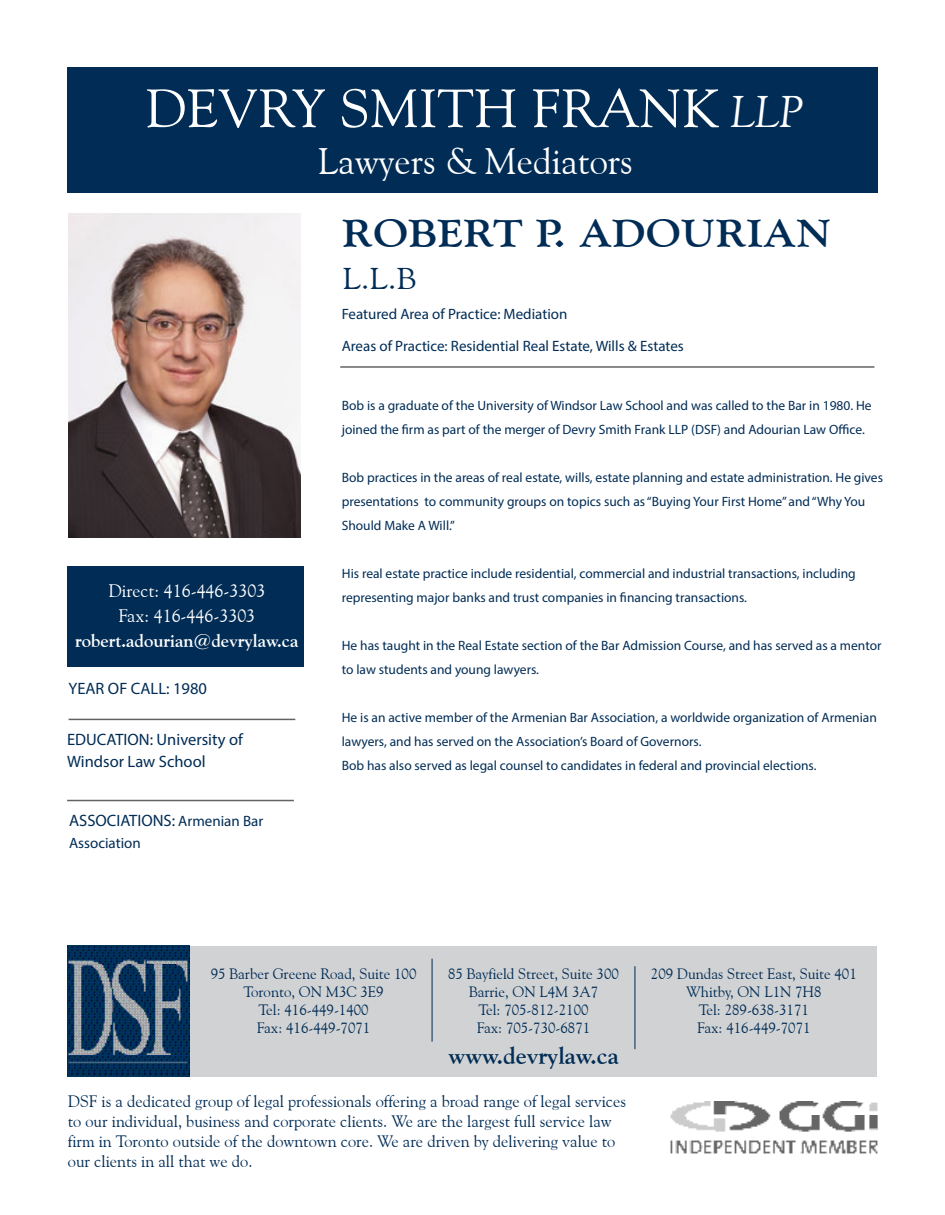
<style>
.page{position:relative;width:945px;height:1215px;background:#fff}
.page>*{position:absolute;margin:0;border:0;box-sizing:border-box;transform-origin:0 0}
.t1{font:54px "Goudy Old Style BT";color:#fff;scale:1.04 1}
.t2{font:700 39px "Goudy Old Style BT";letter-spacing:.02em;color:#002c55;scale:1.1 1}
.t3{font:36.75px "Goudy Old Style BT";color:#fff}
.t4{font:30px "Goudy Old Style BT";color:#002c55;scale:1.1 1}
.t5{font:700 24px "Goudy Old Style BT";color:#002c55}
.t6{font:18.15px/24.8px "Goudy Old Style BT";color:#fff;text-align:center}
.t7{font:700 18.15px "Goudy Old Style BT";color:#fff}
.t8{font:16.5px/19.8px "Goudy Old Style BT";color:#002c55}
.t9{font:16.5px/21.8px "Myriad Pro";color:#002c55}
.t10{font:15px/18px "Goudy Old Style BT";color:#002c55;text-align:center}
.t11{font:15px "Myriad Pro";color:#002c55}
.t12{font:13.5px/24px "Myriad Pro";color:#002c55}
.s1{font-style:italic;font-size:44.1px}
.s2{font-size:15px}
</style>
<div class="page">
<div style="left:68px;top:68px;width:810px;height:125px;background:#002c55"></div>
<div style="left:68px;top:566px;width:236px;height:100px;background:#002c55"></div>
<hr style="left:69px;top:719px;width:226px;height:1px;background:#636366">
<hr style="left:340px;top:366px;width:535px;height:2px;background:#636366">
<hr style="left:67px;top:800px;width:227px;height:1px;background:#636366">
<img style="left:670px;top:1101px;width:208px;height:53px">
<div style="left:190px;top:946px;width:687px;height:130px;background:#d1d2d4"></div>
<img style="left:67px;top:946px;width:122px;height:130px">
<hr style="left:432px;top:959px;width:1px;height:83px;background:#002c55">
<hr style="left:635px;top:966px;width:1px;height:83px;background:#002c55">
<img style="left:69px;top:213px;width:231px;height:325px">
<h1 class="t1" style="left:145px;top:87px;width:635px">DEVRY SMITH FRANK <span class="s1">LLP</span></h1>
<h3 class="t3" style="left:318px;top:147px;width:317px">Lawyers &amp; Mediators</h3>
<h2 class="t2" style="left:343px;top:218px;width:445px">ROBERT P. ADOURIAN</h2>
<h3 class="t4" style="left:343px;top:267px;width:68px">L.L.B</h3>
<p class="t11" style="left:342px;top:309px;width:227px">Featured Area of Practice: Mediation</p>
<h3 class="t6" style="left:108px;top:580px;width:158px">Direct: 416-446-3303<br>Fax: 416-446-3303</h3>
<h3 class="t7" style="left:75px;top:633px;width:225px">robert.adourian@devrylaw.ca</h3>
<p class="t9" style="left:69px;top:679px;width:140px">YEAR OF CALL: 1980</p>
<p class="t9" style="left:67px;top:730px;width:177px">EDUCATION: University of<br>Windsor Law School</p>
<p class="t9" style="left:69px;top:811px;width:196px">ASSOCIATIONS: <span class="s2">Armenian Bar</span></p>
<p class="t11" style="left:69px;top:837px;width:73px">Association</p>
<p class="t11" style="left:342px;top:341px;width:344px">Areas of Practice: Residential Real Estate, Wills &amp; Estates</p>
<p class="t12" style="left:342px;top:394px;width:531px">Bob is a graduate of the University of Windsor Law School and was called to the Bar in 1980. He joined the firm as part of the merger of Devry Smith Frank LLP (DSF) and Adourian Law Office.</p>
<p class="t12" style="left:342px;top:466px;width:543px">Bob practices in the areas of real estate, wills, estate planning and estate administration. He gives presentations to community groups on topics such as “Buying Your First Home” and “Why You<br>Should Make A Will.”</p>
<p class="t12" style="left:342px;top:562px;width:515px">His real estate practice include residential, commercial and industrial transactions, including representing major banks and trust companies in financing transactions.</p>
<p class="t12" style="left:342px;top:634px;width:541px">He has taught in the Real Estate section of the Bar Admission Course, and has served as a mentor to law students and young lawyers.</p>
<p class="t12" style="left:342px;top:706px;width:537px">He is an active member of the Armenian Bar Association, a worldwide organization of Armenian lawyers, and has served on the Association’s Board of Governors.<br>Bob has also served as legal counsel to candidates in federal and provincial elections.</p>
<p class="t10" style="left:211px;top:966px;width:207px">95 Barber Greene Road, Suite 100<br>Toronto, ON M3C 3E9<br>Tel: 416-449-1400<br>Fax: 416-449-7071</p>
<p class="t10" style="left:651px;top:966px;width:207px">209 Dundas Street East, Suite 401<br>Whitby, ON L1N 7H8<br>Tel: 289-638-3171<br>Fax: 416-449-7071</p>
<p class="t10" style="left:448px;top:966px;width:172px">85 Bayfield Street, Suite 300<br>Barrie, ON L4M 3A7<br>Tel: 705-812-2100<br>Fax: 705-730-6871</p>
<h3 class="t5" style="left:449px;top:1047px;width:172px">www.devrylaw.ca</h3>
<p class="t8" style="left:68px;top:1093px;width:560px">DSF is a dedicated group of legal professionals offering a broad range of legal services to our individual, business and corporate clients. We are the largest full service law firm in Toronto outside of the downtown core. We are driven by delivering value to our clients in all that we do.</p>
</div>
